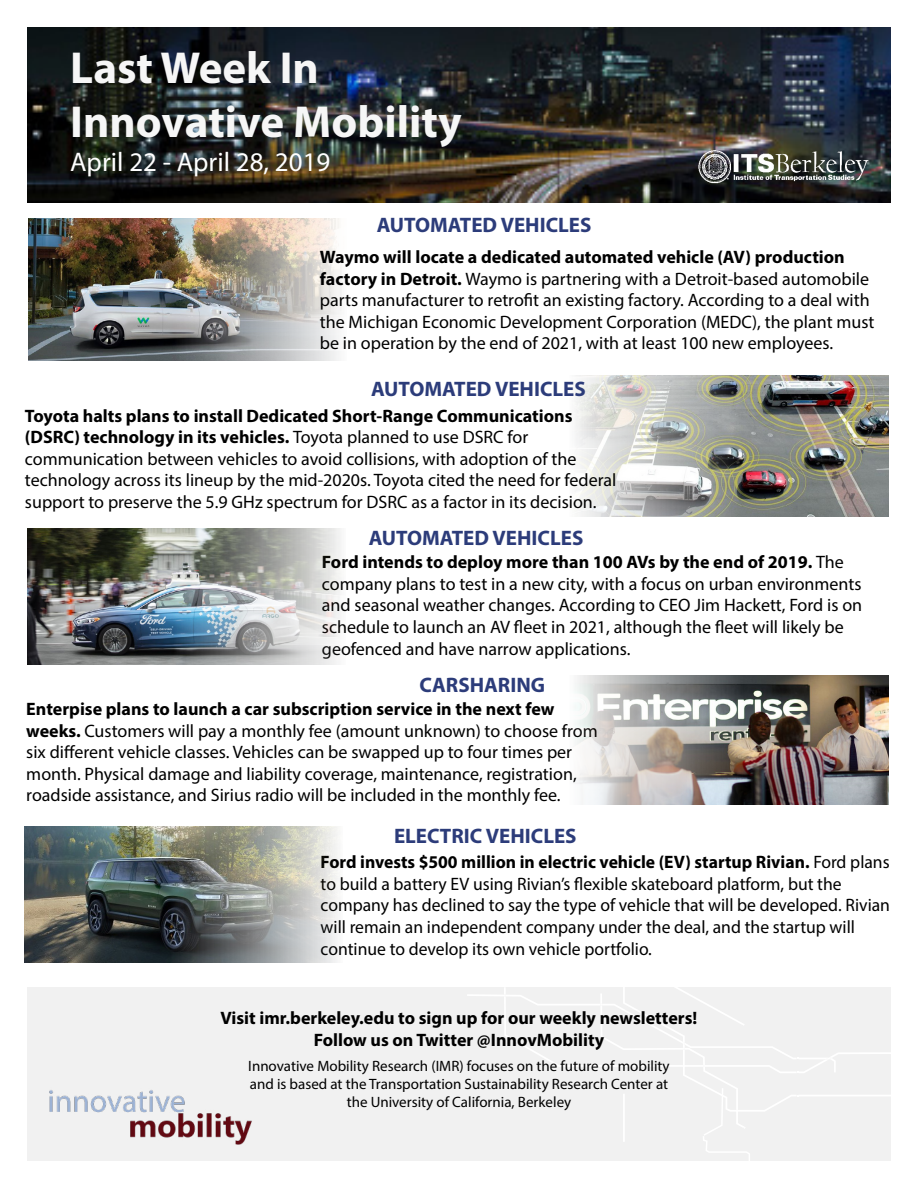
<style>
.page{position:relative;width:918px;height:1188px;background:#fff}
.page>*{position:absolute;margin:0;border:0;box-sizing:border-box;transform-origin:0 0}
.t1{font:700 45px/54px "Myriad Pro";color:#f6f6f6}
.t2{font:27px "Myriad Pro";color:#fff}
.t3{font:700 21px "Myriad Pro";color:#2c3c7a}
.t4{font:18px/21.6px "Myriad Pro";color:#000}
.t5{font:700 18px/21.6px "Myriad Pro";color:#000;text-align:center}
.t6{font:15px/18px "Myriad Pro";color:#000;text-align:center}
.s1{font-weight:700}
</style>
<div class="page">
<img style="left:27px;top:27px;width:864px;height:176px">
<img style="left:575px;top:676px;width:313px;height:128px">
<div style="left:27px;top:988px;width:864px;height:173px;background:#f1f1f1"></div>
<img style="left:49px;top:1090px;width:203px;height:55px">
<img style="left:27px;top:529px;width:314px;height:136px">
<img style="left:28px;top:218px;width:314px;height:143px">
<img style="left:575px;top:376px;width:314px;height:140px">
<svg style="left:467px;top:987px;width:424px;height:174px"></svg>
<hr style="left:623px;top:1094px;width:2px;height:48px;background:#fff">
<img style="left:689px;top:141px;width:190px;height:58px">
<img style="left:24px;top:826px;width:314px;height:136px">
<h1 class="t1" style="left:70px;top:39px;width:393px">Last Week In<br>Innovative Mobility</h1>
<h2 class="t2" style="left:70px;top:145px;width:262px">April 22 - April 28, 2019</h2>
<p class="t3" style="left:377px;top:211px;width:216px">AUTOMATED VEHICLES</p>
<p class="t4" style="left:320px;top:246px;width:556px"><span class="s1">Waymo will locate a dedicated automated vehicle (AV) production factory in Detroit.</span> Waymo is partnering with a Detroit-based automobile parts manufacturer to retrofit an existing factory. According to a deal with the Michigan Economic Development Corporation (MEDC), the plant must be in operation by the end of 2021, with at least 100 new employees.</p>
<p class="t3" style="left:371px;top:375px;width:216px">AUTOMATED VEHICLES</p>
<p class="t4" style="left:25px;top:404px;width:593px"><span class="s1">Toyota halts plans to install Dedicated Short-Range Communications (DSRC) technology in its vehicles.</span> Toyota planned to use DSRC for communication between vehicles to avoid collisions, with adoption of the technology across its lineup by the mid-2020s. Toyota cited the need for federal support to preserve the 5.9 GHz spectrum for DSRC as a factor in its decision.</p>
<p class="t3" style="left:369px;top:524px;width:216px">AUTOMATED VEHICLES</p>
<p class="t4" style="left:322px;top:551px;width:542px"><span class="s1">Ford intends to deploy more than 100 AVs by the end of 2019.</span> The company plans to test in a new city, with a focus on urban environments and seasonal weather changes. According to CEO Jim Hackett, Ford is on schedule to launch an AV fleet in 2021, although the fleet will likely be geofenced and have narrow applications.</p>
<p class="t3" style="left:419px;top:671px;width:127px">CARSHARING</p>
<p class="t4" style="left:26px;top:698px;width:573px"><span class="s1">Enterpise plans to launch a car subscription service in the next few weeks.</span> Customers will pay a monthly fee (amount unknown) to choose from six different vehicle classes. Vehicles can be swapped up to four times per month. Physical damage and liability coverage, maintenance, registration, roadside assistance, and Sirius radio will be included in the monthly fee.</p>
<p class="t3" style="left:394px;top:822px;width:184px">ELECTRIC VEHICLES</p>
<p class="t4" style="left:321px;top:851px;width:571px"><span class="s1">Ford invests $500 million in electric vehicle (EV) startup Rivian.</span> Ford plans to build a battery EV using Rivian’s flexible skateboard platform, but the company has declined to say the type of vehicle that will be developed. Rivian will remain an independent company under the deal, and the startup will continue to develop its own vehicle portfolio.</p>
<p class="t5" style="left:221px;top:1007px;width:478px">Visit imr.berkeley.edu to sign up for our weekly newsletters!<br>Follow us on Twitter @InnovMobility</p>
<p class="t6" style="left:248px;top:1057px;width:423px">Innovative Mobility Research (IMR) focuses on the future of mobility and is based at the Transportation Sustainability Research Center at the University of California, Berkeley</p>
</div>
